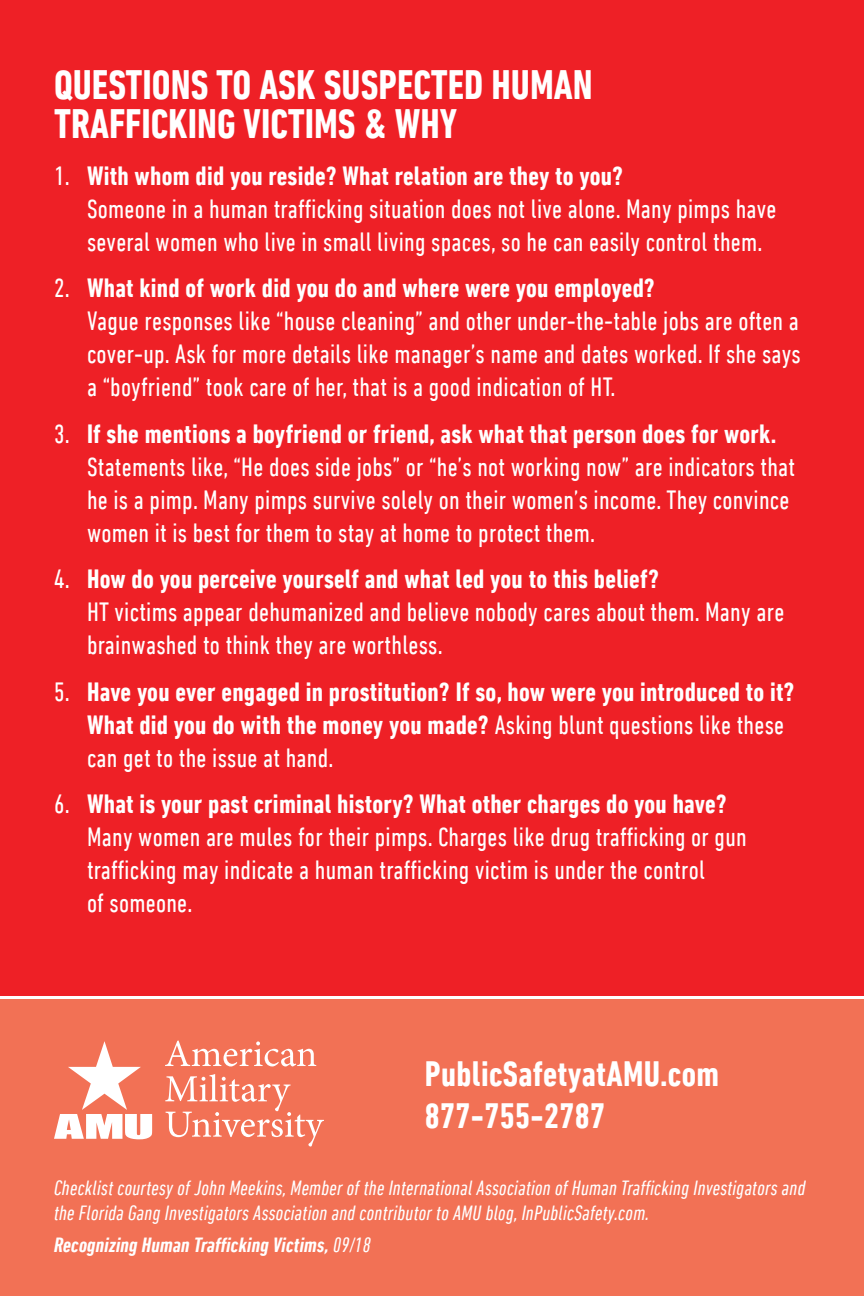
<style>
.page{position:relative;width:864px;height:1296px;background:#ee2026}
.page>*{position:absolute;margin:0;border:0;box-sizing:border-box;transform-origin:0 0}
.t1{font:700 condensed 42px/39px "DIN Next LT Pro";color:#fff}
.Footer_Contact_Info{font:700 condensed 36px/42px "DIN Next LT Pro";letter-spacing:.01em;color:#fff}
.t2{font:condensed 27px/33px "DIN Next LT Pro";letter-spacing:.01em;color:#fff}
.t3{font:700 condensed 27px/33px "DIN Next LT Pro";letter-spacing:.01em;color:#fff}
.Disclaimer_Copy{font:italic condensed 21px/25.2px "DIN Next LT Pro";letter-spacing:.01em;color:#fff}
.Disclaimer_Copy-2{font:italic 700 condensed 21px "DIN Next LT Pro";letter-spacing:.01em;color:#fff}
.s1{font-weight:700}
.s2{font-weight:400}
</style>
<div class="page">
<div style="left:0;top:999px;width:864px;height:297px;background:#f27155"></div>
<svg style="left:165px;top:1040px;width:151px;height:26px"></svg>
<svg style="left:165px;top:1074px;width:159px;height:73px"></svg>
<svg style="left:54px;top:1041px;width:98px;height:98px"></svg>
<hr style="left:0;top:996px;width:864px;height:3px;background:#fff">
<h2 class="t1" style="left:54px;top:65px;width:540px">QUESTIONS TO ASK SUSPECTED HUMAN<br>TRAFFICKING VICTIMS &amp; WHY</h2>
<p class="t2" style="left:87px;top:159px;width:691px;text-indent:-33px">1. <span class="s1">With whom did you reside? What relation are they to you?<br></span>Someone in a human trafficking situation does not live alone. Many pimps have several women who live in small living spaces, so he can easily control them.</p>
<p class="t2" style="left:87px;top:271px;width:715px;text-indent:-33px">2. <span class="s1">What kind of work did you do and where were you employed?<br></span>Vague responses like “house cleaning” and other under-the-table jobs are often a cover-up. Ask for more details like manager’s name and dates worked. If she says a “boyfriend” took care of her, that is a good indication of HT.</p>
<p class="t2" style="left:87px;top:417px;width:710px;text-indent:-33px">3. <span class="s1">If she mentions a boyfriend or friend, ask what that person does for work.<br></span>Statements like, “He does side jobs” or “he’s not working now” are indicators that he is a pimp. Many pimps survive solely on their women’s income. They convince women it is best for them to stay at home to protect them.</p>
<p class="t2" style="left:87px;top:562px;width:699px;text-indent:-33px">4. <span class="s1">How do you perceive yourself and what led you to this belief?<br></span>HT victims appear dehumanized and believe nobody cares about them. Many are brainwashed to think they are worthless.</p>
<p class="t3" style="left:87px;top:675px;width:709px;text-indent:-33px"><span class="s2">5.</span> Have you ever engaged in prostitution? If so, how were you introduced to it?<br>What did you do with the money you made? <span class="s2">Asking blunt questions like these can get to the issue at hand.</span></p>
<p class="t2" style="left:87px;top:787px;width:661px;text-indent:-33px">6. <span class="s1">What is your past criminal history? What other charges do you have?<br></span>Many women are mules for their pimps. Charges like drug trafficking or gun trafficking may indicate a human trafficking victim is under the control<br>of someone.</p>
<p class="Footer_Contact_Info" style="left:425px;top:1053px;width:296px">PublicSafetyatAMU.com<br>877-755-2787</p>
<p class="Disclaimer_Copy" style="left:54px;top:1175px;width:753px">Checklist courtesy of John Meekins, Member of the International Association of Human Trafficking Investigators and the Florida Gang Investigators Association and contributor to AMU blog, InPublicSafety.com.</p>
<p class="Disclaimer_Copy-2" style="left:54px;top:1233px;width:319px">Recognizing Human Trafficking Victims, <span class="s2">09/18</span></p>
</div>
